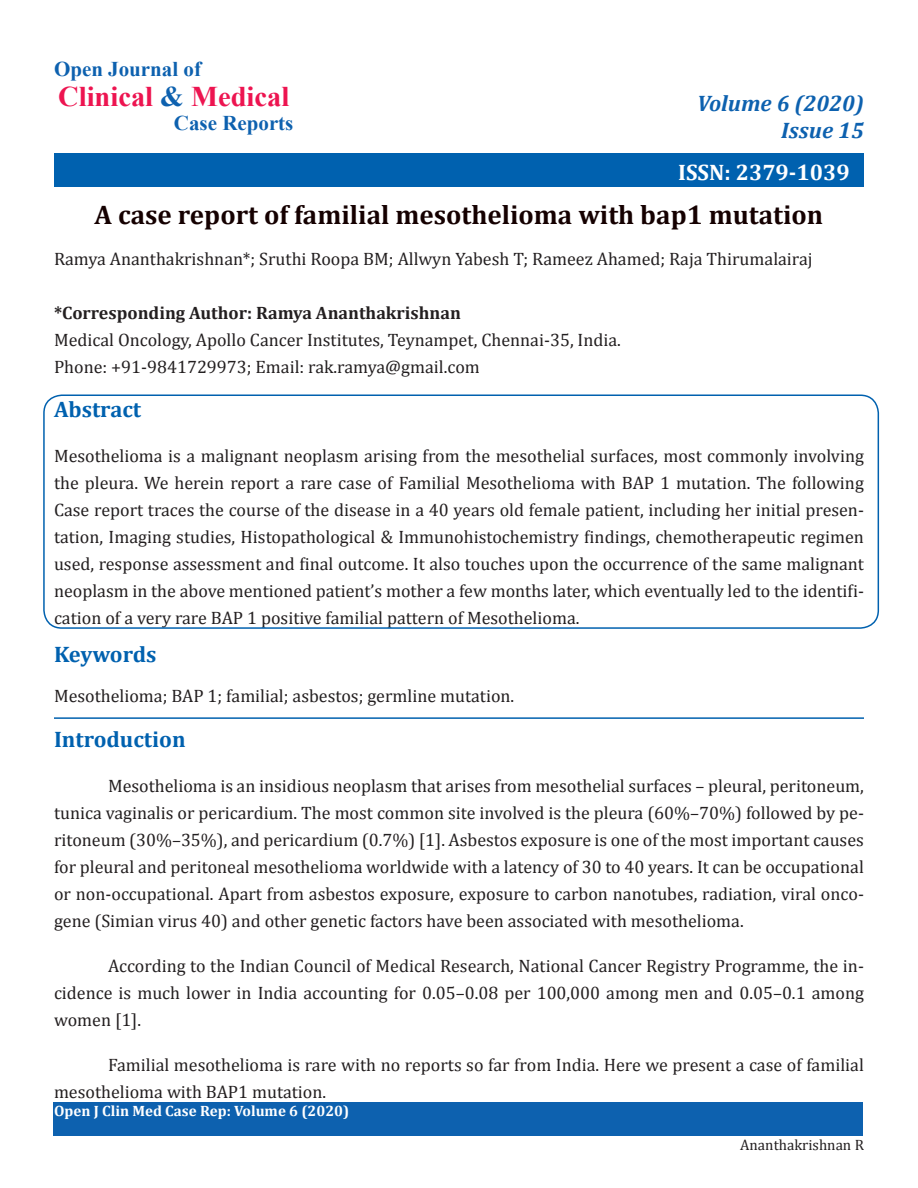
<style>
.page{position:relative;width:918px;height:1188px;background:#fff}
.page>*{position:absolute;margin:0;border:0;box-sizing:border-box;transform-origin:0 0}
.t1{font:700 28.5px "Times New Roman";color:#ed1450}
.t2{font:700 27px "Cambria";color:#150000}
.t3{font:700 22.5px "Cambria";color:#0061af}
.t4{font:italic 700 22.5px "Cambria";color:#0d61af}
.t5{font:700 22.5px "Cambria";color:#fff}
.t6{font:700 21px "Times New Roman";color:#0d61af}
.t7{font:18px/27px "Cambria";color:#231f20;text-align:justify}
.t8{font:700 18px "Cambria";color:#231f20}
.t9{font:700 15px "Cambria";color:#fff}
.t10{font:15px "Cambria";color:#231f20}
.s1{color:#0d61af}
</style>
<div class="page">
<div style="left:54px;top:153px;width:810px;height:34px;background:#0061af"></div>
<div style="left:53px;top:1102px;width:810px;height:34px;background:#0d61af"></div>
<div style="left:43px;top:395px;width:836px;height:234px;border:2px solid #0061af;border-radius:18px"></div>
<hr style="left:54px;top:717px;width:810px;height:2px;background:#0061af">
<p class="t6" style="left:54px;top:54px;width:149px">Open Journal of</p>
<p class="t1" style="left:58px;top:76px;width:233px">Clinical <span class="s1">&amp;</span> Medical</p>
<p class="t6" style="left:174px;top:108px;width:121px">Case Reports</p>
<p class="t4" style="left:697px;top:88px;width:168px">Volume 6 (2020)</p>
<p class="t4" style="left:781px;top:115px;width:84px">Issue 15</p>
<p class="t5" style="left:678px;top:156px;width:173px">ISSN: 2379-1039</p>
<p class="t2" style="left:95px;top:195px;width:730px">A case report of familial mesothelioma with bap1 mutation</p>
<p class="t7" style="left:54px;top:245px;width:760px">Ramya Ananthakrishnan*; Sruthi Roopa BM; Allwyn Yabesh T; Rameez Ahamed; Raja Thirumalairaj</p>
<p class="t8" style="left:54px;top:300px;width:408px">*Corresponding Author: Ramya Ananthakrishnan</p>
<p class="t7" style="left:54px;top:326px;width:569px">Medical Oncology, Apollo Cancer Institutes, Teynampet, Chennai-35, India.</p>
<p class="t7" style="left:54px;top:353px;width:427px">Phone: +91-9841729973; Email: rak.ramya@gmail.com</p>
<p class="t3" style="left:54px;top:393px;width:89px">Abstract</p>
<p class="t7" style="left:54px;top:442px;width:811px">Mesothelioma is a malignant neoplasm arising from the mesothelial surfaces, most commonly involving the pleura. We herein report a rare case of Familial Mesothelioma with BAP 1 mutation. The following Case report traces the course of the disease in a 40 years old female patient, including her initial presen&shy;tation, Imaging studies, Histopathological &amp; Immunohistochemistry findings, chemotherapeutic regimen used, response assessment and final outcome. It also touches upon the occurrence of the same malignant neoplasm in the above mentioned patient’s mother a few months later, which eventually led to the identifi&shy;cation of a very rare BAP 1 positive familial pattern of Mesothelioma.</p>
<p class="t3" style="left:54px;top:638px;width:104px">Keywords</p>
<p class="t7" style="left:54px;top:683px;width:462px">Mesothelioma; BAP 1; familial; asbestos; germline mutation.</p>
<p class="t3" style="left:54px;top:723px;width:133px">Introduction</p>
<p class="t7" style="left:54px;top:772px;width:811px;text-indent:54px">Mesothelioma is an insidious neoplasm that arises from mesothelial surfaces – pleural, peritoneum, tunica vaginalis or pericardium. The most common site involved is the pleura (60%–70%) followed by pe&shy;ritoneum (30%–35%), and pericardium (0.7%) [1]. Asbestos exposure is one of the most important causes for pleural and peritoneal mesothelioma worldwide with a latency of 30 to 40 years. It can be occupational or non-occupational. Apart from asbestos exposure, exposure to carbon nanotubes, radiation, viral onco&shy;gene (Simian virus 40) and other genetic factors have been associated with mesothelioma.</p>
<p class="t7" style="left:54px;top:952px;width:811px;text-indent:54px">According to the Indian Council of Medical Research, National Cancer Registry Programme, the in&shy;cidence is much lower in India accounting for 0.05–0.08 per 100,000 among men and 0.05–0.1 among women [1].</p>
<p class="t7" style="left:54px;top:1051px;width:811px;text-indent:54px">Familial mesothelioma is rare with no reports so far from India. Here we present a case of familial mesothelioma with BAP1 mutation.</p>
<p class="t9" style="left:54px;top:1100px;width:297px">Open J Clin Med Case Rep: Volume 6 (2020)</p>
<p class="t10" style="left:740px;top:1136px;width:125px">Ananthakrishnan R</p>
</div>
